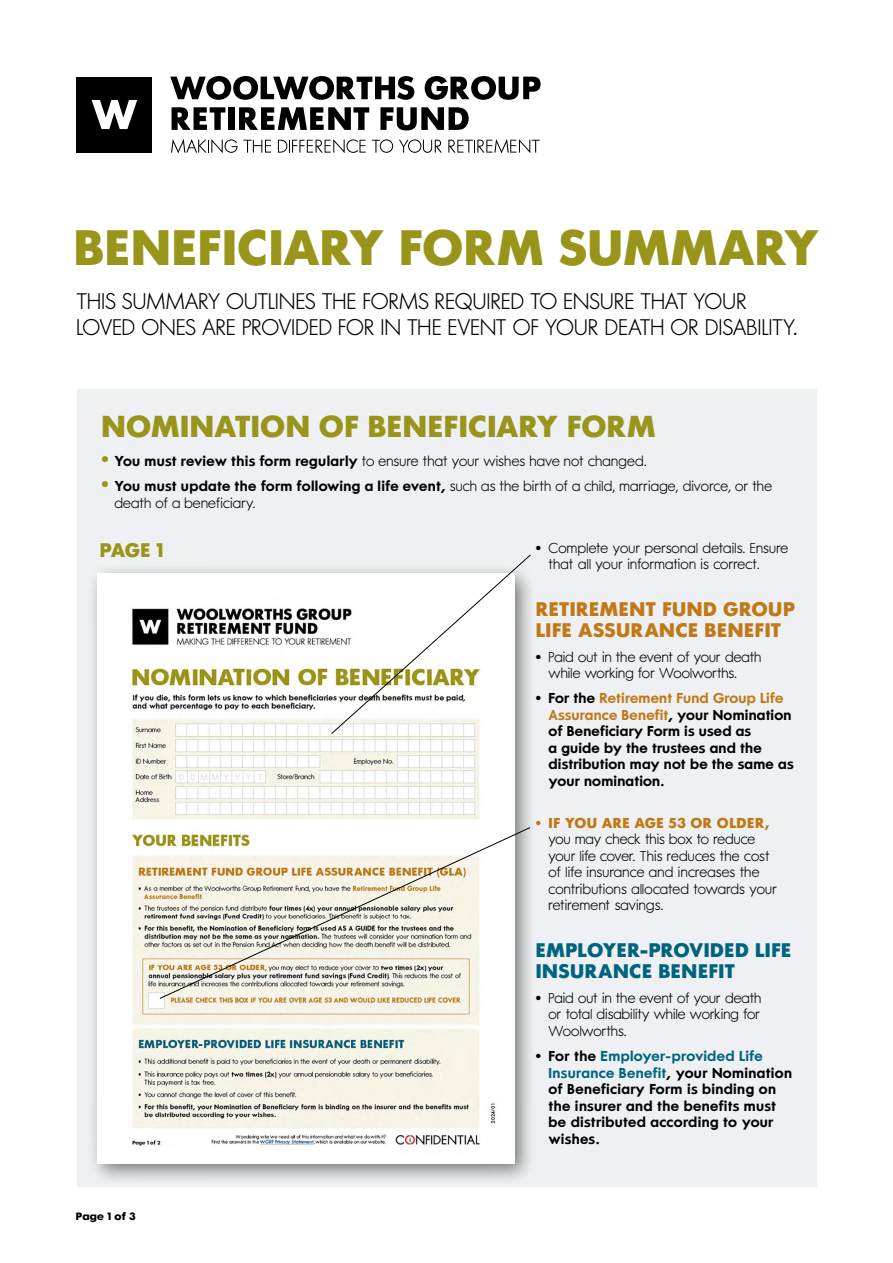
<style>
.page{position:relative;width:893px;height:1263px;background:#fff}
.page>*{position:absolute;margin:0;border:0;box-sizing:border-box;transform-origin:0 0}
.t1{font:700 49.2px "W Futura";letter-spacing:.005em;color:#98951a}
.t2{font:700 30px "W Futura";letter-spacing:.01em;color:#98951a}
.t3{font:300 22.5px/25.5px "W Futura";letter-spacing:-.005em;color:#000}
.t4{font:700 19.5px/21px "W Futura";letter-spacing:.02em;color:#c17917}
.t5{font:700 19.5px/21px "W Futura";letter-spacing:.02em;color:#00647e}
.t6{font:700 19.5px "W Futura";color:#98951a}
.t7{font:300 14.25px/16.5px "W Futura";letter-spacing:.01em;color:#000}
.t8{font:600 14.25px/16.5px "W Futura";letter-spacing:.015em;color:#000}
.t9{font:700 10.5px "W Futura";letter-spacing:.01em;color:#000}
.s1{font-weight:600;font-size:19.5px;color:#98951a}
.s2{font-weight:600}
.s3{color:#c17917}
.s4{font-weight:600;color:#c17917}
.s5{font-weight:700;color:#c17917}
.s6{color:#00647e}
</style>
<div class="page">
<div style="left:77px;top:389px;width:739px;height:797px;background:#eef0f3"></div>
<div style="left:77px;top:77px;width:75px;height:75px;background:#000"></div>
<svg style="left:92px;top:100px;width:45px;height:29px"></svg>
<svg style="left:170px;top:76px;width:244px;height:24px"></svg>
<svg style="left:425px;top:76px;width:116px;height:24px"></svg>
<svg style="left:172px;top:107px;width:53px;height:23px"></svg>
<div style="left:228px;top:107px;width:6px;height:23px;background:#000"></div>
<svg style="left:239px;top:107px;width:130px;height:23px"></svg>
<svg style="left:380px;top:107px;width:89px;height:23px"></svg>
<svg style="left:171px;top:139px;width:100px;height:14px"></svg>
<svg style="left:278px;top:139px;width:88px;height:14px"></svg>
<svg style="left:372px;top:139px;width:21px;height:14px"></svg>
<svg style="left:399px;top:139px;width:43px;height:14px"></svg>
<svg style="left:448px;top:139px;width:92px;height:14px"></svg>
<div style="left:87px;top:563px;width:450px;height:623px;background:#000;opacity:.5"></div>
<img style="left:98px;top:574px;width:416px;height:590px">
<svg style="left:330px;top:554px;width:202px;height:181px"></svg>
<svg style="left:159px;top:826px;width:372px;height:174px"></svg>
<h1 class="t1" style="left:74px;top:217px;width:747px">BENEFICIARY FORM SUMMARY</h1>
<h3 class="t3" style="left:77px;top:289px;width:722px">THIS SUMMARY OUTLINES THE FORMS REQUIRED TO ENSURE THAT YOUR<br>LOVED ONES ARE PROVIDED FOR IN THE EVENT OF YOUR DEATH OR DISABILITY.</h3>
<h2 class="t2" style="left:102px;top:408px;width:556px">NOMINATION OF BENEFICIARY FORM</h2>
<p class="t7" style="left:102px;top:453px;width:546px"><span class="s1">•</span> <span class="s2">You must review this form regularly</span> to ensure that your wishes have not changed.</p>
<p class="t7" style="left:114px;top:478px;width:659px;text-indent:-13px"><span class="s1">•</span> <span class="s2">You must update the form following a life event,</span> such as the birth of a child, marriage, divorce, or the death of a beneficiary.</p>
<h3 class="t6" style="left:100px;top:538px;width:65px">PAGE 1</h3>
<p class="t7" style="left:549px;top:540px;width:241px;text-indent:-13px"><span class="s2">•</span> Complete your personal details. Ensure that all your information is correct.</p>
<h3 class="t4" style="left:536px;top:598px;width:261px">RETIREMENT FUND GROUP<br>LIFE ASSURANCE BENEFIT</h3>
<p class="t7" style="left:549px;top:649px;width:214px;text-indent:-13px"><span class="s2">•</span> Paid out in the event of your death while working for Woolworths.</p>
<p class="t8" style="left:549px;top:690px;width:247px;text-indent:-13px">• For the <span class="s3">Retirement Fund Group Life<br>Assurance Benefit</span>, your Nomination of Beneficiary Form is used as<br>a guide by the trustees and the distribution may not be the same as your nomination.</p>
<p class="t7" style="left:549px;top:815px;width:230px;text-indent:-13px"><span class="s4">•</span> <span class="s5">IF YOU ARE AGE 53 OR OLDER, </span>you may check this box to reduce your life cover. This reduces the cost of life insurance and increases the contributions allocated towards your retirement savings.</p>
<h3 class="t5" style="left:536px;top:939px;width:257px">EMPLOYER-PROVIDED LIFE<br>INSURANCE BENEFIT</h3>
<p class="t7" style="left:549px;top:990px;width:214px;text-align:justify;text-indent:-13px"><span class="s2">•</span> Paid out in the event of your death or total disability while working for Woolworths.</p>
<p class="t8" style="left:549px;top:1048px;width:245px;text-indent:-13px">• For the <span class="s6">Employer-provided Life<br>Insurance Benefit</span>, your Nomination of Beneficiary Form is binding on the insurer and the benefits must be distributed according to your wishes.</p>
<p class="t9" style="left:76px;top:1210px;width:61px">Page 1 of 3</p>
</div>
